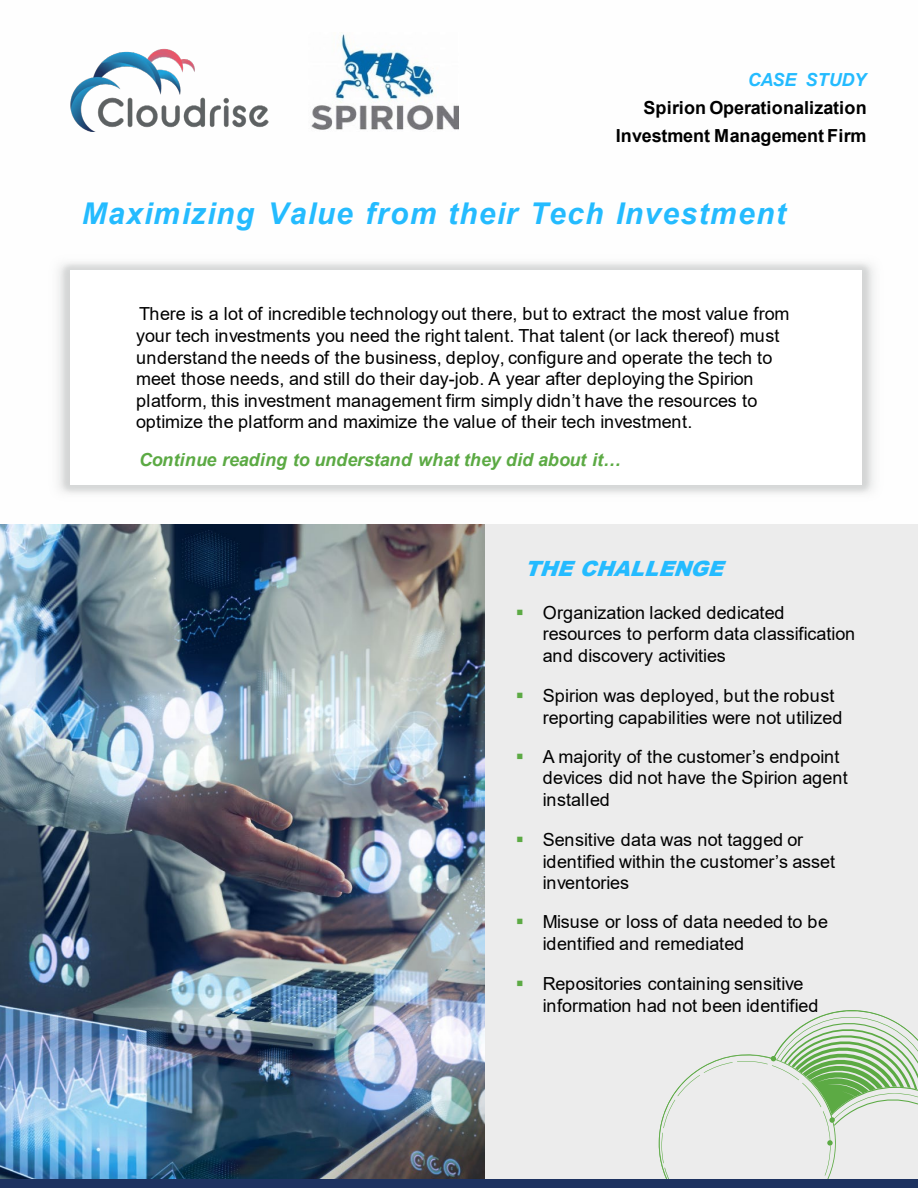
<style>
.page{position:relative;width:918px;height:1188px;background:#fff}
.page>*{position:absolute;margin:0;border:0;box-sizing:border-box;transform-origin:0 0}
.t1{font:italic 700 30px "Arial";letter-spacing:.04em;color:#24bbff}
.t2{font:italic 900 21px "Arial";color:#24bbff}
.t3{font:18px/21.8px "Arial";color:#000}
.t4{font:700 18px "Arial";color:#000}
.t5{font:italic 700 18px "Arial";color:#5caa44}
.t6{font:italic 700 18px "Arial";letter-spacing:-.015em;color:#24bbff}
.s1{color:#5caa44}
</style>
<div class="page">
<div style="left:0;top:524px;width:918px;height:664px;background:#ececec"></div>
<img style="left:70px;top:49px;width:198px;height:83px">
<img style="left:0;top:524px;width:484px;height:656px">
<img style="left:311px;top:34px;width:148px;height:96px">
<svg style="left:661px;top:1013px;width:257px;height:167px"></svg>
<div style="left:0;top:1180px;width:918px;height:8px;background:#1d3260"></div>
<p class="t6" style="left:748px;top:68px;width:120px">CASE STUDY</p>
<p class="t4" style="left:643px;top:95px;width:225px">Spirion Operationalization</p>
<p class="t4" style="left:616px;top:123px;width:252px">Investment Management Firm</p>
<p class="t1" style="left:82px;top:193px;width:705px">Maximizing Value from their Tech Investment</p>
<p class="t3" style="left:136px;top:303px;width:655px">There is a lot of incredible technology out there, but to extract the most value from your tech investments you need the right talent. That talent (or lack thereof) must understand the needs of the business, deploy, configure and operate the tech to meet those needs, and still do their day-job. A year after deploying the Spirion platform, this investment management firm simply didn’t have the resources to optimize the platform and maximize the value of their tech investment.</p>
<p class="t5" style="left:139px;top:448px;width:484px">Continue reading to understand what they did about it…</p>
<p class="t2" style="left:525px;top:553px;width:209px">THECHALLENGE</p>
<p class="t3" style="left:543px;top:601px;width:314px;text-indent:-27px"><span class="s1">▪</span> Organization lacked dedicated resources to perform data classification and discovery activities</p>
<p class="t3" style="left:543px;top:685px;width:301px;text-indent:-27px"><span class="s1">▪</span> Spirion was deployed, but the robust reporting capabilities were not utilized</p>
<p class="t3" style="left:543px;top:745px;width:307px;text-indent:-27px"><span class="s1">▪</span> A majority of the customer’s endpoint devices did not have the Spirion agent installed</p>
<p class="t3" style="left:543px;top:829px;width:294px;line-height:21.3px;text-indent:-27px"><span class="s1">▪</span> Sensitive data was not tagged or identified within the customer’s asset inventories</p>
<p class="t3" style="left:543px;top:911px;width:287px;text-indent:-27px"><span class="s1">▪</span> Misuse or loss of data needed to be identified and remediated</p>
<p class="t3" style="left:543px;top:973px;width:277px;text-indent:-27px"><span class="s1">▪</span> Repositories containing sensitive information had not been identified</p>
</div>
